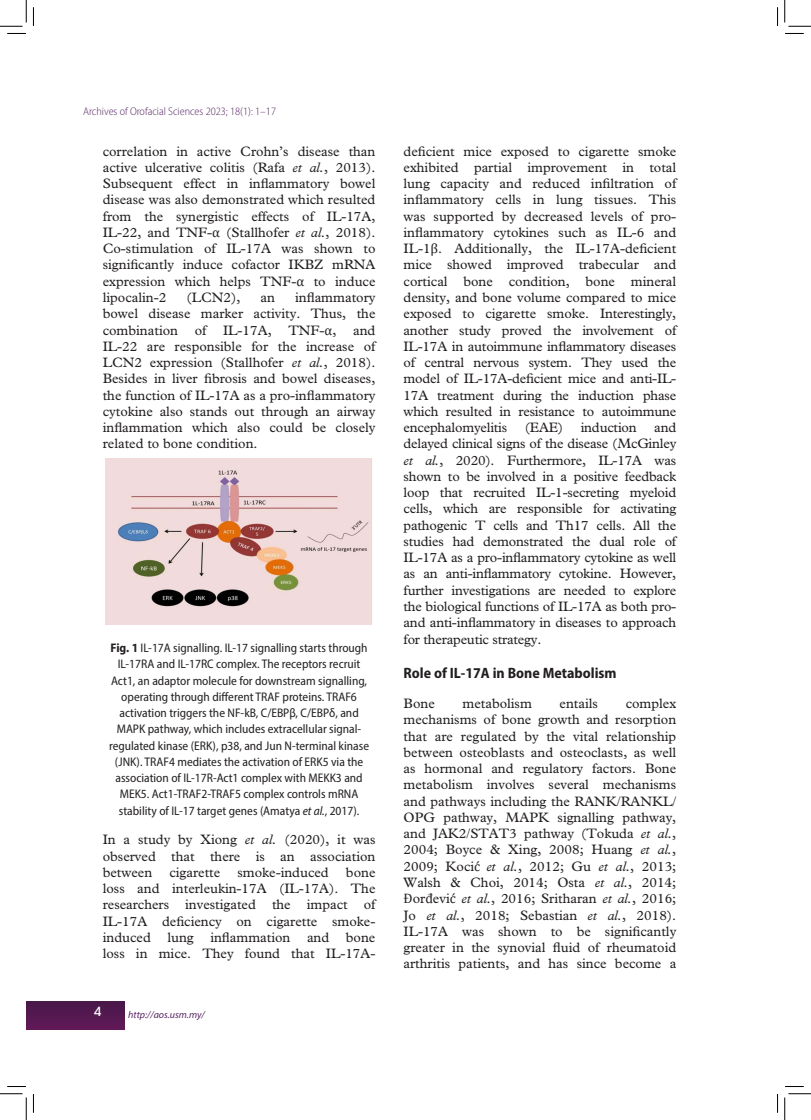
<style>
.page{position:relative;width:811px;height:1120px;background:#fff}
.page>*{position:absolute;margin:0;border:0;box-sizing:border-box;transform-origin:0 0}
.t1{font:700 semi-condensed 15px "Myriad Pro";color:#231f20}
.t2{font:13.75px/16.2px "Plantin Std";color:#231f20;text-align:justify}
.t3{font:semi-condensed 12.5px/16.2px "Myriad Pro";color:#231f20;text-align:center}
.t4{font:500 12.5px "ITC Avant Garde Std";color:#fff}
.t5{font:300 semi-condensed 11.25px "Myriad Pro";color:#572563}
.t6{font:italic 10px "Myriad Pro";color:#572563}
.s1{font-style:italic}
.s2{font-family:"Cambria"}
.s3{font-weight:700}
</style>
<div class="page">
<div style="left:26px;top:1001px;width:98px;height:28px;background:#541950"></div>
<img style="left:106px;top:458px;width:266px;height:166px">
<svg style="left:7px;top:33px;width:19px;height:1px"></svg>
<svg style="left:785px;top:33px;width:19px;height:1px"></svg>
<svg style="left:7px;top:1086px;width:19px;height:1px"></svg>
<svg style="left:785px;top:1086px;width:19px;height:1px"></svg>
<svg style="left:33px;top:7px;width:1px;height:19px"></svg>
<svg style="left:33px;top:1094px;width:1px;height:18px"></svg>
<svg style="left:777px;top:7px;width:1px;height:19px"></svg>
<svg style="left:777px;top:1094px;width:1px;height:18px"></svg>
<svg style="left:0;top:0;width:27px;height:27px"></svg>
<svg style="left:0;top:1093px;width:27px;height:26px"></svg>
<svg style="left:785px;top:0;width:26px;height:27px"></svg>
<svg style="left:785px;top:1093px;width:26px;height:26px"></svg>
<p class="t5" style="left:83px;top:104px;width:195px">Archives of Orofacial Sciences 2023; 18(1): 1–17</p>
<p class="t2" style="left:103px;top:143px;width:274px">correlation in active Crohn’s disease than active ulcerative colitis (Rafa <span class="s1">et al.</span>, 2013).<br>Subsequent effect in inflammatory bowel disease was also demonstrated which resulted from the synergistic effects of IL-17A, IL-22, and TNF-<span class="s2">α</span> (Stallhofer <span class="s1">et al.</span>, 2018).<br>Co-stimulation of IL-17A was shown to significantly induce cofactor IKBZ mRNA expression which helps TNF-<span class="s2">α</span> to induce lipocalin-2</p>
<p class="t2" style="left:103px;top:289px;width:274px;text-indent:192px">inflammatory bowel disease marker activity. Thus, the combination of IL-17A, TNF-<span class="s2">α</span>, and IL-22 are responsible for the increase of LCN2 expression (Stallhofer <span class="s1">et al.</span>, 2018).<br>Besides in liver fibrosis and bowel diseases, the function of IL-17A as a pro-inflammatory cytokine also stands out through an airway inflammation which also could be closely related to bone condition.</p>
<p class="t2" style="left:187px;top:289px;width:55px">(LCN2),</p>
<p class="t2" style="left:261px;top:289px;width:16px">an</p>
<p class="t3" style="left:109px;top:639px;width:262px"><span class="s3">Fig. 1</span> IL-17A signalling. IL-17 signalling starts through IL-17RA and IL-17RC complex. The receptors recruit Act1, an adaptor molecule for downstream signalling, operating through different TRAF proteins. TRAF6 activation triggers the NF-kB, C/EBPβ, C/EBPδ, and MAPK pathway, which includes extracellular signal&shy;regulated kinase (ERK), p38, and Jun N-terminal kinase (JNK). TRAF4 mediates the activation of ERK5 via the association of IL-17R-Act1 complex with MEKK3 and MEK5. Act1-TRAF2-TRAF5 complex controls mRNA stability of IL-17 target genes (Amatya <span class="s1">et al.</span>, 2017).</p>
<p class="t2" style="left:103px;top:831px;width:274px">In a study by Xiong <span class="s1">et al.</span> (2020), it was observed that there is an association between cigarette smoke-induced bone loss and interleukin-17A (IL-17A). The researchers investigated the impact of IL-17A deficiency on cigarette smoke&shy;induced lung inflammation and bone loss in mice. They found that IL-17A-</p>
<p class="t4" style="left:94px;top:1004px;width:9px">4</p>
<p class="t6" style="left:128px;top:1008px;width:78px">http://aos.usm.my/</p>
<p class="t2" style="left:404px;top:143px;width:274px">deficient mice exposed to cigarette smoke exhibited partial improvement in total lung capacity and reduced infiltration of inflammatory cells in lung tissues. This was supported by decreased levels of pro&shy;inflammatory cytokines such as IL-6 and IL-1<span class="s2">β</span>. Additionally, the IL-17A-deficient mice showed improved trabecular and cortical bone condition, bone mineral density, and bone volume compared to mice exposed to cigarette smoke. Interestingly, another study proved the involvement of IL-17A in autoimmune inflammatory diseases of central nervous system. They used the model of IL-17A-deficient mice and anti-IL-17A treatment during the induction phase which resulted in resistance to autoimmune encephalomyelitis</p>
<p class="t2" style="left:404px;top:419px;width:274px;text-indent:251px">and delayed clinical signs of the disease (McGinley <span class="s1">et al.</span>, 2020). Furthermore, IL-17A was shown to be involved in a positive feedback loop that recruited IL-1-secreting myeloid cells, which are responsible for activating pathogenic T cells and Th17 cells. All the studies had demonstrated the dual role of IL-17A as a pro-inflammatory cytokine as well as an anti-inflammatory cytokine. However, further investigations are needed to explore the biological functions of IL-17A as both pro&shy;and anti-inflammatory in diseases to approach for therapeutic strategy.</p>
<p class="t1" style="left:404px;top:663px;width:215px">Role of IL-17A in Bone Metabolism</p>
<p class="t2" style="left:404px;top:695px;width:33px">Bone</p>
<p class="t2" style="left:463px;top:695px;width:71px">metabolism</p>
<p class="t2" style="left:560px;top:695px;width:40px">entails</p>
<p class="t2" style="left:525px;top:419px;width:40px">(EAE)</p>
<p class="t2" style="left:581px;top:419px;width:58px">induction</p>
<p class="t2" style="left:404px;top:695px;width:274px;text-indent:222px">complex mechanisms of bone growth and resorption that are regulated by the vital relationship between osteoblasts and osteoclasts, as well as hormonal and regulatory factors. Bone metabolism involves several mechanisms and pathways including the RANK/RANKL/ OPG pathway, MAPK signalling pathway, and JAK2/STAT3 pathway (Tokuda <span class="s1">et al.</span>, 2004; Boyce &amp; Xing, 2008; Huang <span class="s1">et al.</span>, 2009; Koci<span class="s2">ć</span> <span class="s1">et al.</span>, 2012; Gu <span class="s1">et al.</span>, 2013; Walsh &amp; Choi, 2014; Osta <span class="s1">et al.</span>, 2014; <span class="s2">Đ</span>or<span class="s2">đ</span>evi<span class="s2">ć</span> <span class="s1">et al.</span>, 2016; Sritharan <span class="s1">et al.</span>, 2016; Jo <span class="s1">et al.</span>, 2018; Sebastian <span class="s1">et al.</span>, 2018).<br>IL-17A was shown to be significantly greater in the synovial fluid of rheumatoid arthritis patients, and has since become a</p>
</div>
